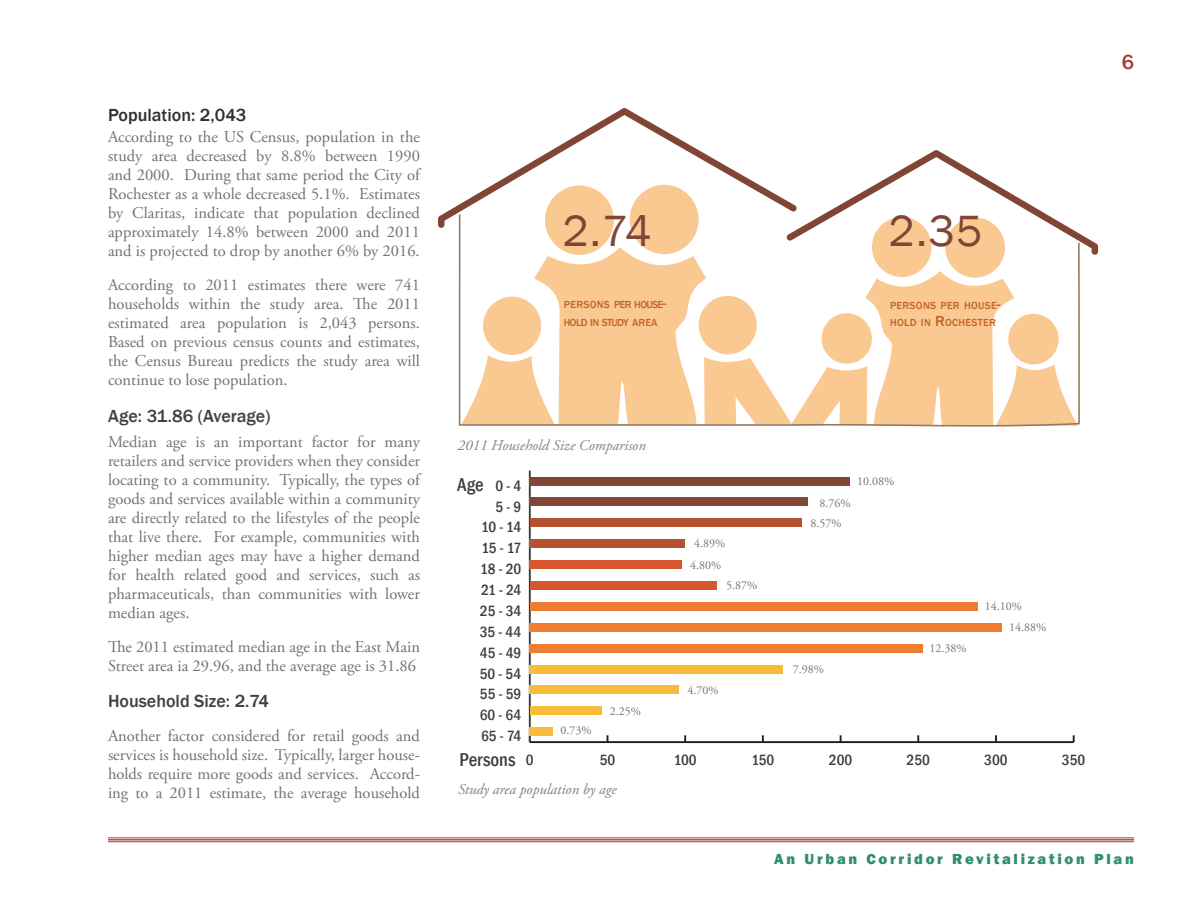
<style>
.page{position:relative;width:1188px;height:918px;background:#fff}
.page>*{position:absolute;margin:0;border:0;box-sizing:border-box;transform-origin:0 0}
.Heading_1{font:45px "Franklin Gothic";color:#814536}
.t1{font:500 21px "Franklin Gothic";color:#a63b32}
.t2{font:500 condensed 19.05px "Franklin Gothic";color:#3e3e3f}
.Heading_3{font:500 18px "Franklin Gothic";color:#404040}
.Body_Text{font:500 18px "Franklin Gothic";color:#404040}
.Heading_3-2{font:500 18px "Franklin Gothic";color:#312f30}
.Body_Text-2{font:16.5px/18.9px "Adobe Garamond Pro";color:#717275;text-align:justify}
.Body_Text_copy{font:16.5px/18.9px "Adobe Garamond Pro";color:#717275;text-align:justify}
.t3{font:500 condensed 15.3px "Franklin Gothic";color:#3e3e3f}
.Captions{font:italic 15px "Adobe Garamond Pro";color:#818386}
.t4{font:800 15px "Franklin Gothic";letter-spacing:.18em;color:#328c73}
.Body_Text-3{font:12px "Adobe Garamond Pro";color:#717275}
.Chart_Label_1{font:500 10.5px/17.2px "Franklin Gothic";letter-spacing:-.055em;color:#c46328}
.Chart_Label_1-2{font:500 10.5px/17.2px "Franklin Gothic";letter-spacing:.03em;color:#c46328}
.s1{font-size:15px}
</style>
<div class="page">
<hr style="left:108px;top:841px;width:1026px;height:1px;background:#a63b32">
<hr style="left:108px;top:839px;width:1026px;height:1px;background:#a63b32">
<hr style="left:108px;top:838px;width:1026px;height:1px;background:#a63b32">
<hr style="left:530px;top:741px;width:544px;height:2px;background:#231f20">
<svg style="left:684px;top:735px;width:2px;height:6px"></svg>
<svg style="left:762px;top:735px;width:2px;height:6px"></svg>
<svg style="left:840px;top:735px;width:2px;height:7px"></svg>
<svg style="left:917px;top:735px;width:2px;height:6px"></svg>
<svg style="left:995px;top:735px;width:2px;height:6px"></svg>
<svg style="left:1073px;top:735px;width:2px;height:7px"></svg>
<hr style="left:529px;top:471px;width:2px;height:271px;background:#3e3e3f">
<div style="left:530px;top:477px;width:320px;height:8px;background:#824637"></div>
<div style="left:530px;top:498px;width:278px;height:8px;background:#824637"></div>
<div style="left:530px;top:519px;width:272px;height:8px;background:#b45231"></div>
<div style="left:530px;top:540px;width:155px;height:8px;background:#b45231"></div>
<div style="left:530px;top:560px;width:152px;height:9px;background:#d7562c"></div>
<div style="left:530px;top:581px;width:186px;height:9px;background:#d7562c"></div>
<div style="left:530px;top:602px;width:447px;height:9px;background:#ee7c31"></div>
<div style="left:530px;top:623px;width:472px;height:8px;background:#ee7c31"></div>
<div style="left:530px;top:644px;width:393px;height:8px;background:#ee7c31"></div>
<div style="left:530px;top:665px;width:253px;height:8px;background:#f7bc39"></div>
<div style="left:530px;top:686px;width:149px;height:8px;background:#f7bc39"></div>
<div style="left:530px;top:707px;width:71px;height:8px;background:#f7bc39"></div>
<div style="left:530px;top:728px;width:23px;height:8px;background:#f7bc39"></div>
<svg style="left:438px;top:108px;width:660px;height:318px"></svg>
<p class="Heading_3-2" style="left:108px;top:103px;width:140px">Population: 2,043</p>
<p class="Body_Text-2" style="left:108px;top:128px;width:315px">According to the US Census, population in the study area decreased by 8.8% between 1990 and 2000. During that same period the City of Rochester as a whole decreased 5.1%. Estimates by Claritas, indicate that population declined approximately 14.8% between 2000 and 2011 and is projected to drop by another 6% by 2016.</p>
<p class="Body_Text-2" style="left:108px;top:276px;width:314px">According to 2011 estimates there were 741 households within the study area. The 2011 estimated area population is 2,043 persons.<br>Based on previous census counts and estimates, the Census Bureau predicts the study area will continue to lose population.</p>
<p class="Heading_3" style="left:108px;top:404px;width:164px">Age: 31.86 (Average)</p>
<p class="Body_Text-2" style="left:108px;top:433px;width:315px">Median age is an important factor for many retailers and service providers when they consider locating to a community. Typically, the types of goods and services available within a community are directly related to the lifestyles of the people that live there. For example, communities with higher median ages may have a higher demand for health related good and services, such as pharmaceuticals, than communities with lower median ages.</p>
<p class="Body_Text-2" style="left:108px;top:638px;width:314px">The 2011 estimated median age in the East Main<br>Street area ia 29.96, and the average age is 31.86</p>
<p class="Body_Text" style="left:108px;top:690px;width:163px">Household Size: 2.74</p>
<p class="Body_Text_copy" style="left:108px;top:727px;width:314px">Another factor considered for retail goods and services is household size. Typically, larger house&shy;holds require more goods and services. Accord&shy;ing to a 2011 estimate, the average household</p>
<p class="t1" style="left:1122px;top:49px;width:14px">6</p>
<p class="Heading_1" style="left:562px;top:203px;width:91px">2.74</p>
<p class="Heading_1" style="left:889px;top:203px;width:95px">2.35</p>
<p class="Chart_Label_1" style="left:564px;top:296px;width:104px">PERSONS PER HOUSE<span class="s1">-<br></span>HOLD IN STUDY AREA</p>
<p class="Chart_Label_1-2" style="left:890px;top:297px;width:112px">PERSONS PER HOUSE<span class="s1">-<br></span>HOLD IN <span class="s1">R</span>OCHESTER</p>
<p class="Captions" style="left:458px;top:437px;width:190px">2011 Household Size Comparison</p>
<p class="t2" style="left:457px;top:472px;width:28px">Age</p>
<p class="t3" style="left:496px;top:476px;width:27px">0 - 4</p>
<p class="t3" style="left:496px;top:496px;width:27px">5 - 9</p>
<p class="t3" style="left:481px;top:517px;width:42px">10 - 14</p>
<p class="t3" style="left:481px;top:538px;width:41px">15 - 17</p>
<p class="t3" style="left:480px;top:559px;width:43px">18 - 20</p>
<p class="t3" style="left:481px;top:580px;width:42px">21 - 24</p>
<p class="t3" style="left:480px;top:601px;width:43px">25 - 34</p>
<p class="t3" style="left:480px;top:622px;width:43px">35 - 44</p>
<p class="t3" style="left:480px;top:643px;width:43px">45 - 49</p>
<p class="t3" style="left:480px;top:663px;width:43px">50 - 54</p>
<p class="t3" style="left:480px;top:684px;width:43px">55 - 59</p>
<p class="t3" style="left:480px;top:705px;width:43px">60 - 64</p>
<p class="t3" style="left:481px;top:726px;width:42px">65 - 74</p>
<p class="Body_Text-3" style="left:561px;top:723px;width:33px">0.73%</p>
<p class="Body_Text-3" style="left:610px;top:704px;width:33px">2.25%</p>
<p class="Body_Text-3" style="left:694px;top:536px;width:33px">4.89%</p>
<p class="Body_Text-3" style="left:690px;top:558px;width:33px">4.80%</p>
<p class="Body_Text-3" style="left:726px;top:578px;width:33px">5.87%</p>
<p class="Body_Text-3" style="left:687px;top:683px;width:33px">4.70%</p>
<p class="Body_Text-3" style="left:819px;top:496px;width:33px">8.76%</p>
<p class="Body_Text-3" style="left:811px;top:516px;width:33px">8.57%</p>
<p class="Body_Text-3" style="left:857px;top:474px;width:39px">10.08%</p>
<p class="Body_Text-3" style="left:793px;top:662px;width:33px">7.98%</p>
<p class="Body_Text-3" style="left:929px;top:641px;width:39px">12.38%</p>
<p class="Body_Text-3" style="left:985px;top:599px;width:39px">14.10%</p>
<p class="Body_Text-3" style="left:1009px;top:620px;width:39px">14.88%</p>
<p class="t2" style="left:459px;top:747px;width:58px">Persons</p>
<p class="t3" style="left:526px;top:750px;width:9px">0</p>
<p class="t3" style="left:600px;top:750px;width:17px">50</p>
<p class="t3" style="left:674px;top:750px;width:24px">100</p>
<p class="t3" style="left:751px;top:750px;width:25px">150</p>
<p class="t3" style="left:829px;top:750px;width:25px">200</p>
<p class="t3" style="left:907px;top:750px;width:25px">250</p>
<p class="t3" style="left:984px;top:750px;width:25px">300</p>
<p class="t3" style="left:1062px;top:750px;width:25px">350</p>
<p class="Captions" style="left:458px;top:780px;width:160px">Study area population by age</p>
<p class="t4" style="left:774px;top:849px;width:361px">An Urban Corridor Revitalization Plan</p>
</div>
